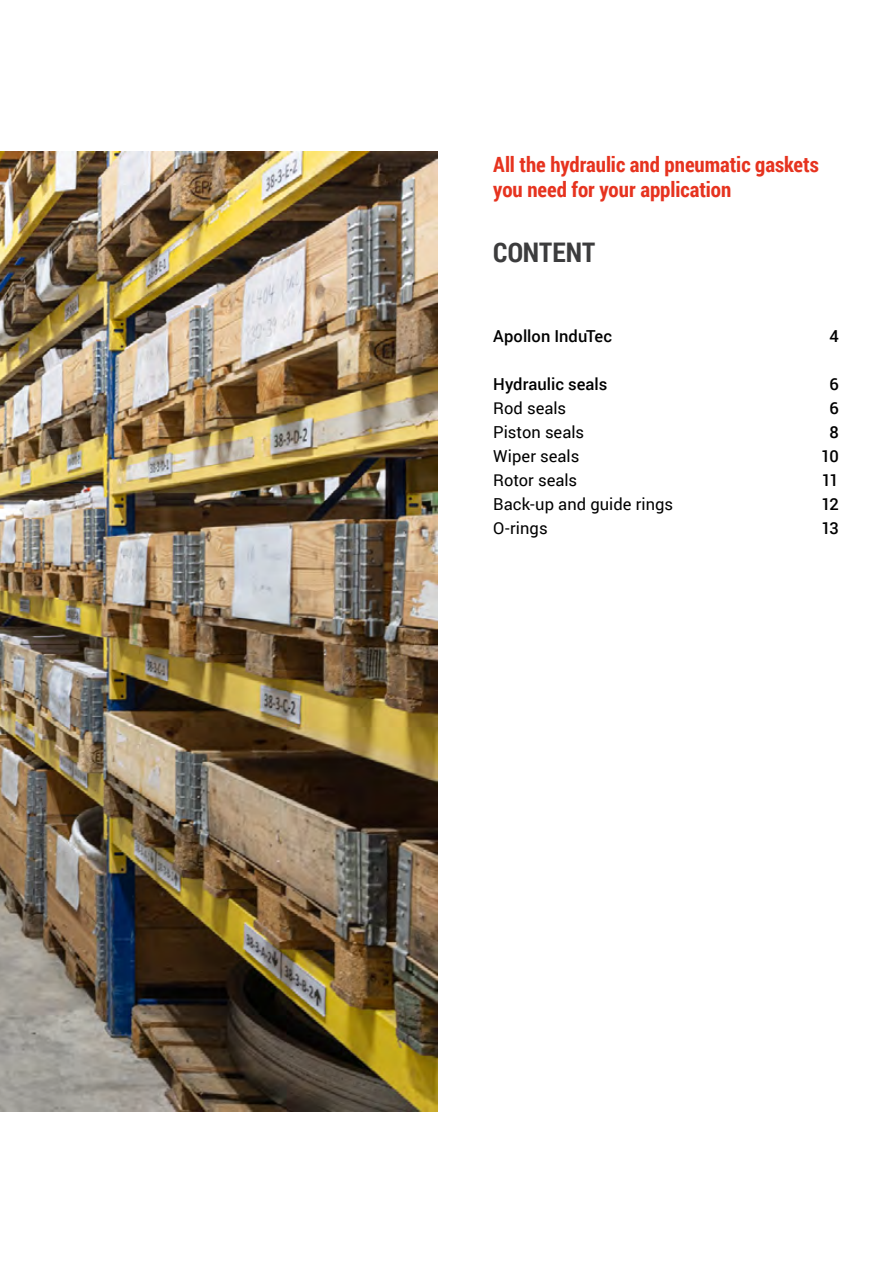
<style>
.page{position:relative;width:893px;height:1263px;background:#fff}
.page>*{position:absolute;margin:0;border:0;box-sizing:border-box;transform-origin:0 0}
.t1{font:700 27px "Roboto Condensed";color:#3c3c3d}
.t2{font:700 21px/25.2px "Roboto Condensed";color:#e6331f}
.t3{font:16.5px/24px "Roboto";color:#000}
.t4{font:500 16.5px/24px "Roboto";color:#000;text-align:center}
</style>
<div class="page">
<img style="left:0;top:151px;width:437px;height:961px">
<p class="t2" style="left:493px;top:151px;width:327px">All the hydraulic and pneumatic gaskets you need for your application</p>
<h1 class="t1" style="left:493px;top:233px;width:103px">CONTENT</h1>
<p class="t4" style="left:493px;top:323px;width:120px">Apollon InduTec</p>
<p class="t4" style="left:493px;top:371px;width:116px">Hydraulic seals</p>
<p class="t3" style="left:493px;top:396px;width:181px">Rod seals<br>Piston seals<br>Wiper seals<br>Rotor seals<br>Back-up and guide rings<br>O-rings</p>
<p class="t4" style="left:830px;top:323px;width:11px">4</p>
<p class="t4" style="left:821px;top:371px;width:19px">6<br>6<br>8<br>10<br>11<br>12<br>13</p>
</div>
